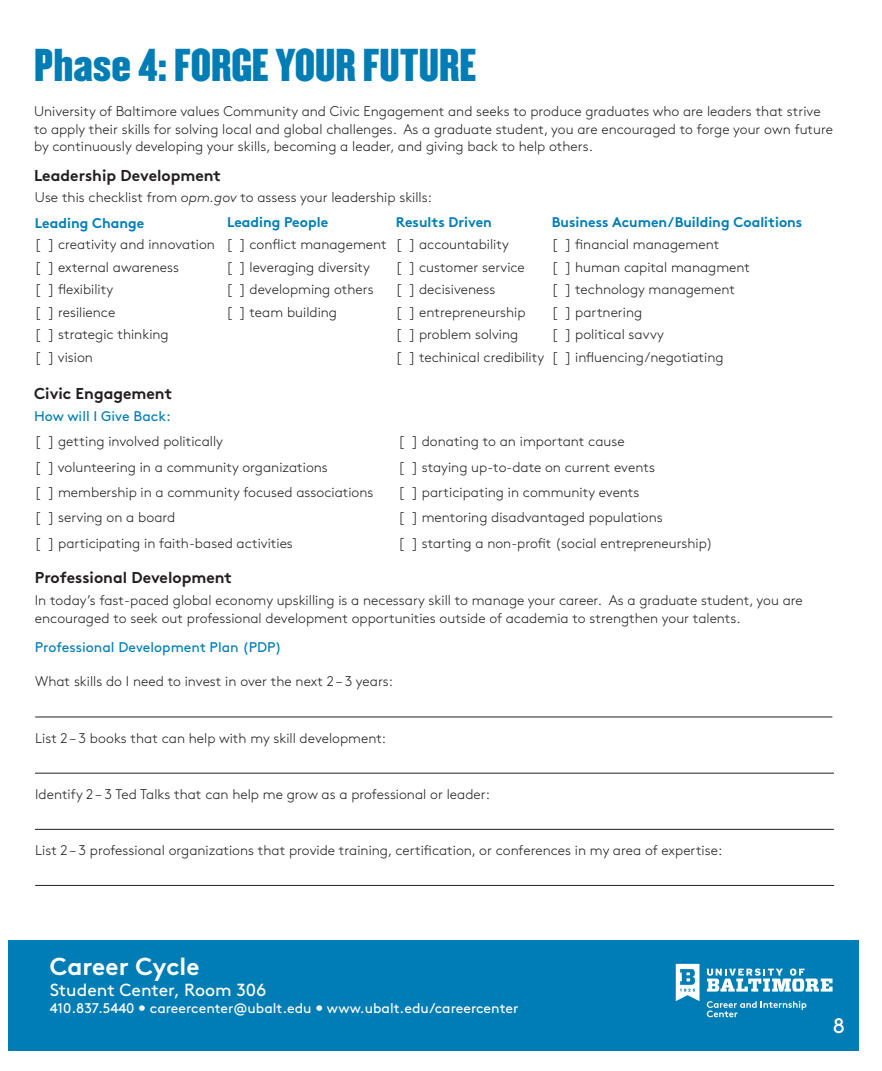
<style>
.page{position:relative;width:882px;height:1071px;background:#fff}
.page>*{position:absolute;margin:0;border:0;box-sizing:border-box;transform-origin:0 0}
.t1{font:40.25px "Champion Welterweight";color:#007db5}
.t2{font:700 24.5px "Brown Std";color:#fff}
.t3{font:21px "Brown Std";color:#fff}
.t4{font:17.5px "Brown Std";color:#fff}
.t5{font:700 15.75px "Brown Std";color:#231f20}
.Paragraph_Style_1{font:300 14px/17.5px "Brown Std";color:#231f20}
.Paragraph_Style_1-2{font:700 14px "Brown Std";color:#007db5}
.t6{font:14px "Brown Std";color:#fff}
.t7{font:14px "Brown Std";color:#007db5}
.s1{font-style:italic}
</style>
<div class="page">
<div style="left:9px;top:941px;width:850px;height:110px;background:#007db5"></div>
<svg style="left:676px;top:964px;width:24px;height:37px"></svg>
<svg style="left:707px;top:969px;width:126px;height:23px"></svg>
<svg style="left:707px;top:1001px;width:99px;height:16px"></svg>
<hr style="left:35px;top:717px;width:797px;height:1px;background:#231f20">
<hr style="left:35px;top:773px;width:799px;height:1px;background:#231f20">
<hr style="left:35px;top:829px;width:799px;height:1px;background:#231f20">
<hr style="left:35px;top:885px;width:799px;height:1px;background:#231f20">
<p class="t1" style="left:34px;top:32px;width:444px">Phase 4: FORGE YOUR FUTURE</p>
<p class="Paragraph_Style_1" style="left:34px;top:103px;width:801px">University of Baltimore values Community and Civic Engagement and seeks to produce graduates who are leaders that strive to apply their skills for solving local and global challenges. As a graduate student, you are encouraged to forge your own future by continuously developing your skills, becoming a leader, and giving back to help others.</p>
<p class="t5" style="left:34px;top:166px;width:189px">Leadership Development</p>
<p class="Paragraph_Style_1" style="left:35px;top:189px;width:399px">Use this checklist from <span class="s1">opm.gov</span> to assess your leadership skills:</p>
<p class="Paragraph_Style_1-2" style="left:35px;top:214px;width:111px">Leading Change</p>
<p class="Paragraph_Style_1-2" style="left:227px;top:214px;width:103px">Leading People</p>
<p class="Paragraph_Style_1-2" style="left:396px;top:214px;width:98px">Results Driven</p>
<p class="Paragraph_Style_1-2" style="left:552px;top:214px;width:252px">Business Acumen/Building Coalitions</p>
<p class="Paragraph_Style_1" style="left:35px;top:236px;width:182px">[ ] creativity and innovation</p>
<p class="Paragraph_Style_1" style="left:35px;top:258px;width:146px">[ ] external awareness</p>
<p class="Paragraph_Style_1" style="left:35px;top:281px;width:80px">[ ] flexibility</p>
<p class="Paragraph_Style_1" style="left:35px;top:303px;width:82px">[ ] resilience</p>
<p class="Paragraph_Style_1" style="left:35px;top:326px;width:135px">[ ] strategic thinking</p>
<p class="Paragraph_Style_1" style="left:35px;top:348px;width:60px">[ ] vision</p>
<p class="t5" style="left:34px;top:384px;width:140px">Civic Engagement</p>
<p class="t7" style="left:34px;top:408px;width:138px">How will I Give Back:</p>
<p class="Paragraph_Style_1" style="left:226px;top:236px;width:162px">[ ] conflict management</p>
<p class="Paragraph_Style_1" style="left:226px;top:258px;width:145px">[ ] leveraging diversity</p>
<p class="Paragraph_Style_1" style="left:226px;top:281px;width:149px">[ ] developming others</p>
<p class="Paragraph_Style_1" style="left:226px;top:303px;width:112px">[ ] team building</p>
<p class="Paragraph_Style_1" style="left:35px;top:433px;width:190px">[ ] getting involved politically</p>
<p class="Paragraph_Style_1" style="left:35px;top:458px;width:295px">[ ] volunteering in a community organizations</p>
<p class="Paragraph_Style_1" style="left:35px;top:484px;width:340px">[ ] membership in a community focused associations</p>
<p class="Paragraph_Style_1" style="left:35px;top:509px;width:142px">[ ] serving on a board</p>
<p class="Paragraph_Style_1" style="left:35px;top:534px;width:260px">[ ] participating in faith-based activities</p>
<p class="Paragraph_Style_1" style="left:396px;top:236px;width:115px">[ ] accountability</p>
<p class="Paragraph_Style_1" style="left:396px;top:258px;width:131px">[ ] customer service</p>
<p class="Paragraph_Style_1" style="left:396px;top:281px;width:101px">[ ] decisiveness</p>
<p class="Paragraph_Style_1" style="left:396px;top:303px;width:131px">[ ] entrepreneurship</p>
<p class="Paragraph_Style_1" style="left:396px;top:326px;width:124px">[ ] problem solving</p>
<p class="Paragraph_Style_1" style="left:396px;top:348px;width:150px">[ ] techinical credibility</p>
<p class="Paragraph_Style_1" style="left:552px;top:236px;width:169px">[ ] financial management</p>
<p class="Paragraph_Style_1" style="left:552px;top:258px;width:200px">[ ] human capital managment</p>
<p class="Paragraph_Style_1" style="left:552px;top:281px;width:185px">[ ] technology management</p>
<p class="Paragraph_Style_1" style="left:552px;top:303px;width:92px">[ ] partnering</p>
<p class="Paragraph_Style_1" style="left:552px;top:326px;width:114px">[ ] political savvy</p>
<p class="Paragraph_Style_1" style="left:552px;top:348px;width:173px">[ ] influencing/negotiating</p>
<p class="Paragraph_Style_1" style="left:399px;top:433px;width:228px">[ ] donating to an important cause</p>
<p class="Paragraph_Style_1" style="left:399px;top:458px;width:258px">[ ] staying up-to-date on current events</p>
<p class="Paragraph_Style_1" style="left:399px;top:484px;width:243px">[ ] participating in community events</p>
<p class="Paragraph_Style_1" style="left:399px;top:509px;width:266px">[ ] mentoring disadvantaged populations</p>
<p class="Paragraph_Style_1" style="left:399px;top:534px;width:316px">[ ] starting a non-profit (social entrepreneurship)</p>
<p class="t5" style="left:35px;top:568px;width:199px">Professional Development</p>
<p class="Paragraph_Style_1" style="left:35px;top:592px;width:769px">In today’s fast-paced global economy upskilling is a necessary skill to manage your career. As a graduate student, you are encouraged to seek out professional development opportunities outside of academia to strengthen your talents.</p>
<p class="t7" style="left:35px;top:639px;width:248px">Professional Development Plan (PDP)</p>
<p class="Paragraph_Style_1" style="left:35px;top:673px;width:359px">What skills do I need to invest in over the next 2 – 3 years:</p>
<p class="Paragraph_Style_1" style="left:35px;top:729px;width:353px">List 2 – 3 books that can help with my skill development:</p>
<p class="Paragraph_Style_1" style="left:35px;top:785px;width:456px">Identify 2 – 3 Ted Talks that can help me grow as a professional or leader:</p>
<p class="Paragraph_Style_1" style="left:35px;top:842px;width:689px">List 2 – 3 professional organizations that provide training, certification, or conferences in my area of expertise:</p>
<p class="t2" style="left:50px;top:951px;width:151px">Career Cycle</p>
<p class="t4" style="left:50px;top:980px;width:218px">Student Center, Room 306</p>
<p class="t6" style="left:50px;top:1000px;width:470px">410.837.5440 • careercenter@ubalt.edu • www.ubalt.edu/careercenter</p>
<p class="t3" style="left:833px;top:1014px;width:14px">8</p>
</div>
